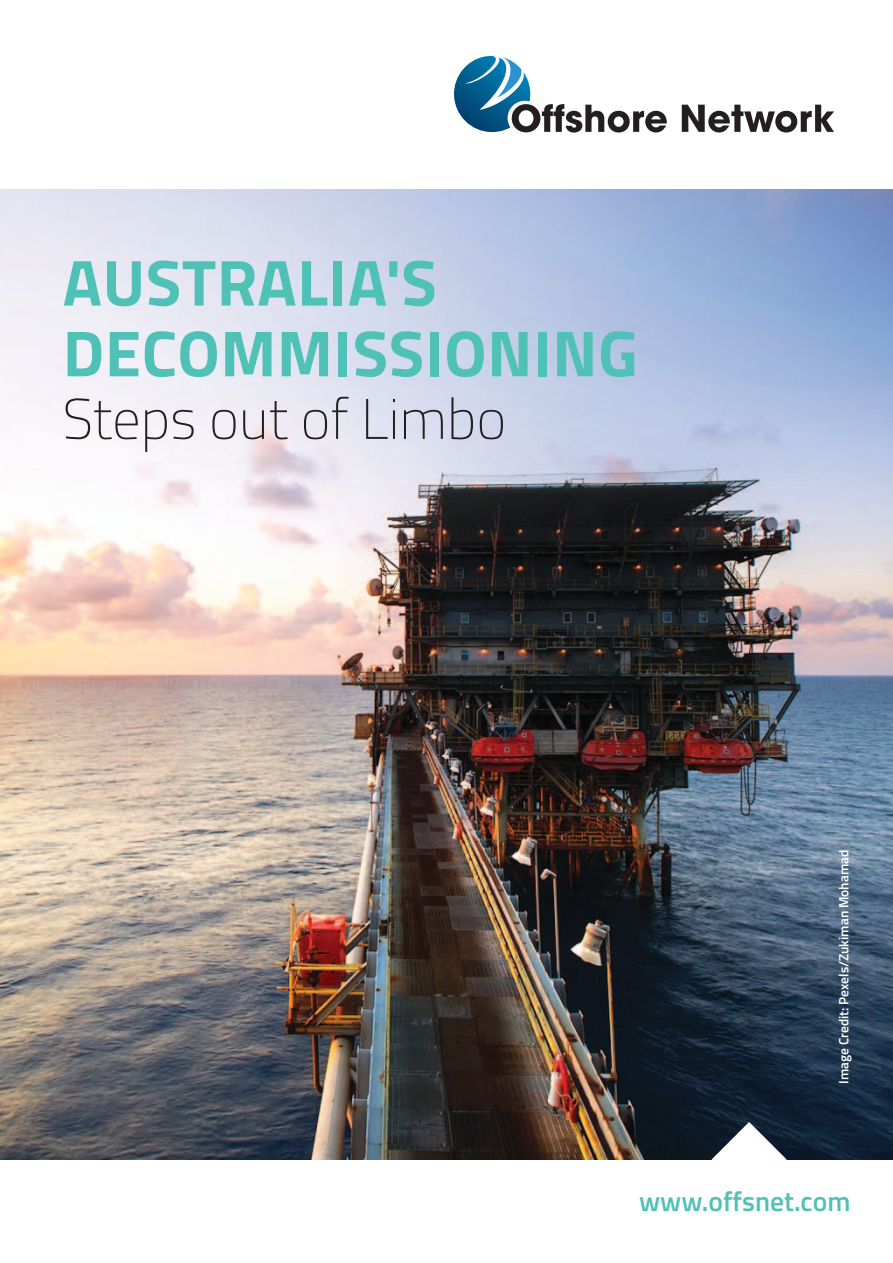
<style>
.page{position:relative;width:893px;height:1263px;background:#fff}
.page>*{position:absolute;margin:0;border:0;box-sizing:border-box;transform-origin:0 0}
.t1{font:700 65.1px "Titillium";letter-spacing:.01em;color:#50c1b6}
.t2{font:100 57px "Titillium";color:#231f20}
.t3{font:600 27.6px "Titillium";color:#50c1b6}
.t4{font:600 13.5px "Titillium";color:#fff}
</style>
<div class="page">
<img style="left:0;top:189px;width:893px;height:970px">
<svg style="left:711px;top:1122px;width:76px;height:38px"></svg>
<svg style="left:682px;top:105px;width:152px;height:28px"></svg>
<svg style="left:454px;top:56px;width:213px;height:77px"></svg>
<p class="t1" style="left:63px;top:261px;width:376px">AUSTRALIA'S</p>
<p class="t1" style="left:63px;top:332px;width:577px">DECOMMISSIONING</p>
<p class="t2" style="left:62px;top:378px;width:445px">Steps out of Limbo</p>
<p class="t4" style="left:839px;top:1084px;width:235px;rotate:-90deg">Image Credit: Pexels/Zukiman Mohamad</p>
<p class="t3" style="left:639px;top:1191px;width:213px">www.offsnet.com</p>
</div>
